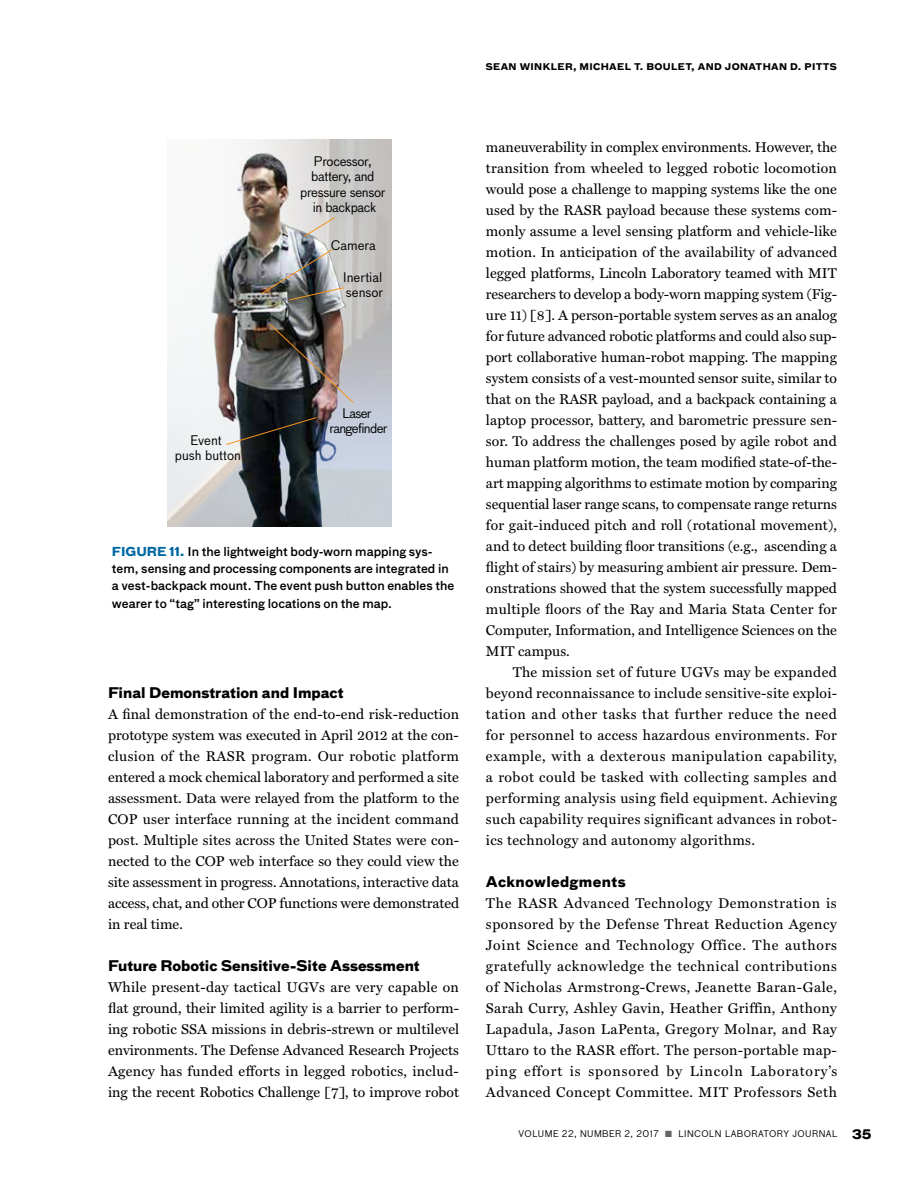
<style>
.page{position:relative;width:918px;height:1188px;background:#fff}
.page>*{position:absolute;margin:0;border:0;box-sizing:border-box;transform-origin:0 0}
.t1{font:14.25px/21px "Miller Text";color:#000;text-align:justify}
.t2{font:700 14.25px "Bau Pro";color:#000}
.t3{font:700 14.25px "Bau Pro";letter-spacing:.025em;color:#000}
.t4{font:12.9px/15.5px "Bau Pro";letter-spacing:-.025em;color:#000;text-align:center}
.t5{font:12.9px/15.5px "Bau Pro";color:#000;text-align:center}
.t6{font:12.9px/15.5px "Bau Pro";letter-spacing:-.05em;color:#000;text-align:center}
.t7{font:500 12px/17.2px "Bau Pro";color:#000}
.t8{font:9px "Bau Pro";letter-spacing:.05em;color:#000}
.t9{font:700 9px "Bau Pro";letter-spacing:.04em;color:#000}
.s1{font-weight:700;color:#0069a5}
.s2{color:#636466}
.s3{font-weight:700;font-size:12.75px}
</style>
<div class="page">
<img style="left:167px;top:139px;width:224px;height:387px">
<svg style="left:225px;top:417px;width:93px;height:28px;background:#3c3d3c"></svg>
<img style="left:269px;top:323px;width:85px;height:81px">
<img style="left:260px;top:249px;width:85px;height:52px">
<svg style="left:303px;top:216px;width:33px;height:21px"></svg>
<p class="t9" style="left:486px;top:59px;width:353px">SEAN WINKLER, MICHAEL T. BOULET, AND JONATHAN D. PITTS</p>
<p class="t4" style="left:300px;top:153px;width:87px">Processor, battery, and pressure sensor in backpack</p>
<p class="t4" style="left:331px;top:237px;width:46px">Camera</p>
<p class="t5" style="left:175px;top:432px;width:68px">Event<br>push button</p>
<p class="t5" style="left:343px;top:269px;width:42px;text-align:left">Inertial sensor</p>
<p class="t6" style="left:329px;top:405px;width:60px">Laser rangefinder</p>
<p class="t7" style="left:112px;top:542px;width:344px"><span class="s1">FIGURE 11.</span> In the lightweight body-worn mapping sys&shy;tem, sensing and processing components are integrated in a vest-backpack mount. The event push button enables the wearer to “tag” interesting locations on the map.</p>
<p class="t2" style="left:108px;top:680px;width:237px">Final Demonstration and Impact</p>
<p class="t1" style="left:108px;top:703px;width:353px">A final demonstration of the end-to-end risk-reduction prototype system was executed in April 2012 at the con&shy;clusion of the RASR program. Our robotic platform entered a mock chemical laboratory and performed a site assessment. Data were relayed from the platform to the COP user interface running at the incident command post. Multiple sites across the United States were con&shy;nected to the COP web interface so they could view the site assessment in progress. Annotations, interactive data access, chat, and other COP functions were demonstrated in real time.</p>
<p class="t2" style="left:108px;top:953px;width:313px">Future Robotic Sensitive-Site Assessment</p>
<p class="t1" style="left:108px;top:977px;width:353px">While present-day tactical UGVs are very capable on flat ground, their limited agility is a barrier to perform&shy;ing robotic SSA missions in debris-strewn or multilevel environments. The Defense Advanced Research Projects Agency has funded efforts in legged robotics, includ&shy;ing the recent Robotics Challenge [7], to improve robot</p>
<p class="t1" style="left:486px;top:137px;width:353px">maneuverability in complex environments. However, the transition from wheeled to legged robotic locomotion would pose a challenge to mapping systems like the one used by the RASR payload because these systems com&shy;monly assume a level sensing platform and vehicle-like motion. In anticipation of the availability of advanced legged platforms, Lincoln Laboratory teamed with MIT researchers to develop a body-worn mapping system (Fig&shy;ure 11) [8]. A person-portable system serves as an analog for future advanced robotic platforms and could also sup&shy;port collaborative human-robot mapping. The mapping system consists of a vest-mounted sensor suite, similar to that on the RASR payload, and a backpack containing a laptop processor, battery, and barometric pressure sen&shy;sor. To address the challenges posed by agile robot and human platform motion, the team modified state-of-the&shy;art mapping algorithms to estimate motion by comparing sequential laser range scans, to compensate range returns for gait-induced pitch and roll (rotational movement), and to detect building floor transitions (e.g., ascending a flight of stairs) by measuring ambient air pressure. Dem&shy;onstrations showed that the system successfully mapped multiple floors of the Ray and Maria Stata Center for Computer, Information, and Intelligence Sciences on the MIT campus.</p>
<p class="t1" style="left:486px;top:662px;width:353px;text-indent:27px">The mission set of future UGVs may be expanded beyond reconnaissance to include sensitive-site exploi&shy;tation and other tasks that further reduce the need for personnel to access hazardous environments. For example, with a dexterous manipulation capability, a robot could be tasked with collecting samples and performing analysis using field equipment. Achieving such capability requires significant advances in robot&shy;ics technology and autonomy algorithms.</p>
<p class="t3" style="left:486px;top:869px;width:141px">Acknowledgments</p>
<p class="t1" style="left:486px;top:893px;width:353px">The RASR Advanced Technology Demonstration is sponsored by the Defense Threat Reduction Agency Joint Science and Technology Office. The authors gratefully acknowledge the technical contributions of Nicholas Armstrong-Crews, Jeanette Baran-Gale, Sarah Curry, Ashley Gavin, Heather Griffin, Anthony Lapadula, Jason LaPenta, Gregory Molnar, and Ray Uttaro to the RASR effort. The person-portable map&shy;ping effort is sponsored by Lincoln Laboratory’s Advanced Concept Committee. MIT Professors Seth</p>
<p class="t8" style="left:519px;top:1128px;width:354px">VOLUME 22, NUMBER 2, 2017 <span class="s2">■</span> LINCOLN LABORATORY JOURNAL <span class="s3">35</span></p>
</div>
